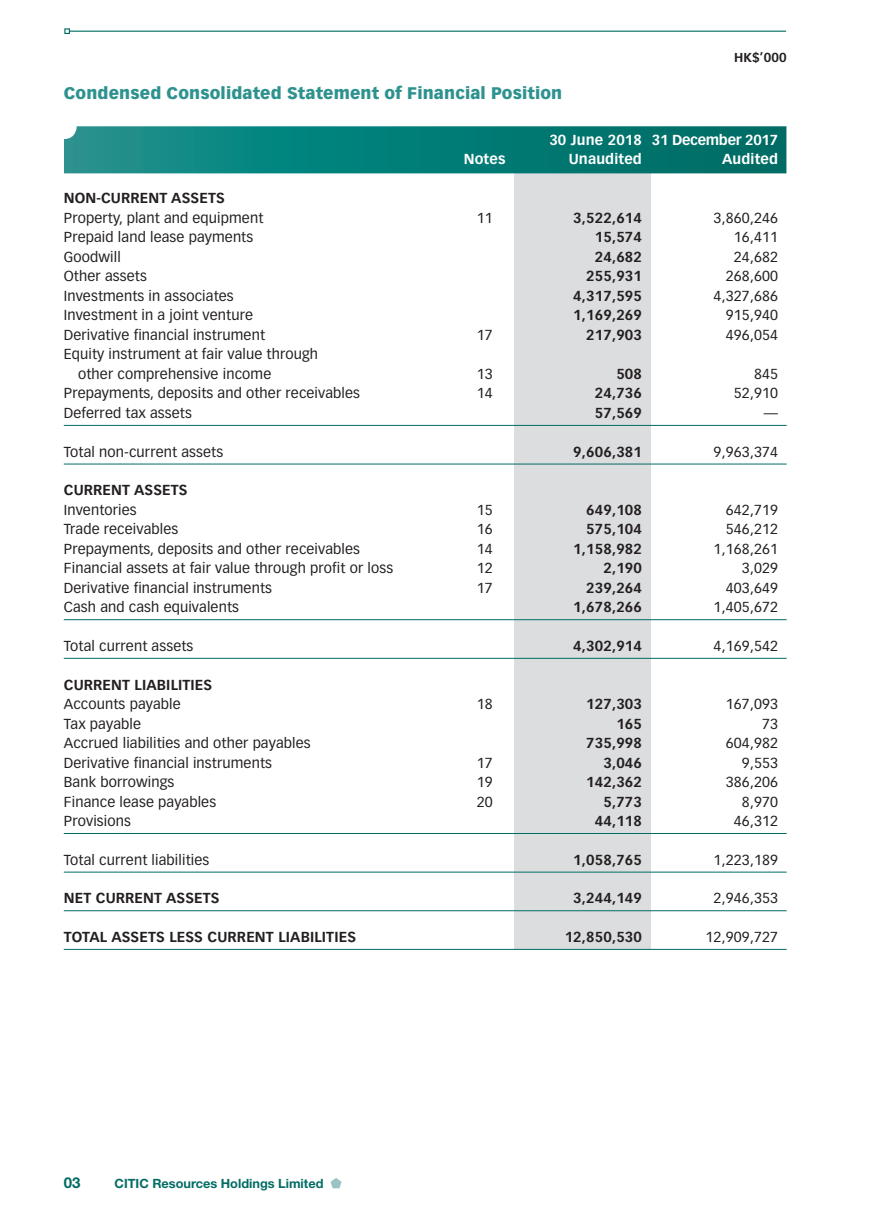
<style>
.page{position:relative;width:893px;height:1212px;background:#fff}
.page>*{position:absolute;margin:0;border:0;box-sizing:border-box;transform-origin:0 0}
.Subhead_2{font:900 16.5px "Vectora LT Std";letter-spacing:.01em;color:#2e928f}
.t1{font:700 15px "Helvetica Neue LT Std";color:#006c64}
.Table_2_Colume_Note{font:14.25px "Vectora LT Std";letter-spacing:.01em;color:#231f20}
.Table_2_Colume_Note-2{font:700 14.25px "Vectora LT Std";letter-spacing:.01em;color:#231f20}
.Table_2_Colume_Note-3{font:700 14.25px "Vectora LT Std";letter-spacing:-.02em;color:#fff}
.Table_2_Colume_Note-4{font:700 14.25px "Vectora LT Std";letter-spacing:.01em;color:#fff}
.t2{font:700 12.75px "Helvetica Neue LT Std";color:#006c64}
.Date{font:700 12.75px "Vectora LT Std";color:#231f20}
</style>
<div class="page">
<hr style="left:69px;top:31px;width:717px;height:1px;background:#006c64">
<svg style="left:64px;top:28px;width:6px;height:6px"></svg>
<svg style="left:331px;top:1178px;width:11px;height:10px"></svg>
<div style="left:514px;top:139px;width:137px;height:810px;background:#dcdddf"></div>
<svg style="left:64px;top:126px;width:722px;height:47px;background:#097f79"></svg>
<hr style="left:64px;top:425px;width:723px;height:1px;background:#006c64">
<hr style="left:64px;top:464px;width:723px;height:1px;background:#006c64">
<hr style="left:64px;top:619px;width:723px;height:1px;background:#006c64">
<hr style="left:64px;top:658px;width:723px;height:1px;background:#006c64">
<hr style="left:64px;top:833px;width:723px;height:1px;background:#006c64">
<hr style="left:64px;top:872px;width:723px;height:1px;background:#006c64">
<hr style="left:64px;top:910px;width:723px;height:1px;background:#006c64">
<hr style="left:64px;top:949px;width:723px;height:1px;background:#006c64">
<p class="Date" style="left:734px;top:49px;width:54px">HK$’000</p>
<p class="Subhead_2" style="left:64px;top:83px;width:500px">Condensed Consolidated Statement of Financial Position</p>
<p class="Table_2_Colume_Note-3" style="left:549px;top:131px;width:230px">30 June 2018 31 December 2017</p>
<p class="Table_2_Colume_Note-4" style="left:464px;top:151px;width:43px">Notes</p>
<p class="Table_2_Colume_Note-4" style="left:569px;top:151px;width:75px">Unaudited</p>
<p class="Table_2_Colume_Note-4" style="left:722px;top:151px;width:58px">Audited</p>
<p class="Table_2_Colume_Note-2" style="left:64px;top:190px;width:163px">NON-CURRENT ASSETS</p>
<p class="Table_2_Colume_Note" style="left:64px;top:210px;width:201px">Property, plant and equipment</p>
<p class="Table_2_Colume_Note" style="left:477px;top:210px;width:17px">11</p>
<p class="Table_2_Colume_Note-2" style="left:573px;top:209px;width:70px">3,522,614</p>
<p class="Table_2_Colume_Note" style="left:714px;top:210px;width:66px">3,860,246</p>
<p class="Table_2_Colume_Note" style="left:64px;top:229px;width:191px">Prepaid land lease payments</p>
<p class="Table_2_Colume_Note-2" style="left:595px;top:229px;width:49px">15,574</p>
<p class="Table_2_Colume_Note" style="left:734px;top:229px;width:46px">16,411</p>
<p class="Table_2_Colume_Note" style="left:64px;top:249px;width:58px">Goodwill</p>
<p class="Table_2_Colume_Note-2" style="left:595px;top:248px;width:49px">24,682</p>
<p class="Table_2_Colume_Note" style="left:734px;top:249px;width:46px">24,682</p>
<p class="Table_2_Colume_Note" style="left:64px;top:268px;width:85px">Other assets</p>
<p class="Table_2_Colume_Note-2" style="left:586px;top:268px;width:57px">255,931</p>
<p class="Table_2_Colume_Note" style="left:726px;top:268px;width:54px">268,600</p>
<p class="Table_2_Colume_Note" style="left:64px;top:288px;width:171px">Investments in associates</p>
<p class="Table_2_Colume_Note-2" style="left:573px;top:287px;width:70px">4,317,595</p>
<p class="Table_2_Colume_Note" style="left:714px;top:288px;width:66px">4,327,686</p>
<p class="Table_2_Colume_Note" style="left:64px;top:307px;width:191px">Investment in a joint venture</p>
<p class="Table_2_Colume_Note-2" style="left:573px;top:307px;width:70px">1,169,269</p>
<p class="Table_2_Colume_Note" style="left:726px;top:307px;width:54px">915,940</p>
<p class="Table_2_Colume_Note" style="left:64px;top:327px;width:203px">Derivative financial instrument</p>
<p class="Table_2_Colume_Note" style="left:477px;top:327px;width:17px">17</p>
<p class="Table_2_Colume_Note-2" style="left:586px;top:326px;width:57px">217,903</p>
<p class="Table_2_Colume_Note" style="left:726px;top:327px;width:54px">496,054</p>
<p class="Table_2_Colume_Note" style="left:64px;top:346px;width:256px">Equity instrument at fair value through</p>
<p class="Table_2_Colume_Note" style="left:78px;top:366px;width:195px">other comprehensive income</p>
<p class="Table_2_Colume_Note" style="left:477px;top:366px;width:17px">13</p>
<p class="Table_2_Colume_Note-2" style="left:616px;top:365px;width:27px">508</p>
<p class="Table_2_Colume_Note" style="left:754px;top:366px;width:26px">845</p>
<p class="Table_2_Colume_Note" style="left:64px;top:385px;width:298px">Prepayments, deposits and other receivables</p>
<p class="Table_2_Colume_Note" style="left:477px;top:385px;width:17px">14</p>
<p class="Table_2_Colume_Note-2" style="left:595px;top:385px;width:49px">24,736</p>
<p class="Table_2_Colume_Note" style="left:734px;top:385px;width:46px">52,910</p>
<p class="Table_2_Colume_Note" style="left:64px;top:405px;width:130px">Deferred tax assets</p>
<p class="Table_2_Colume_Note-2" style="left:595px;top:404px;width:49px">57,569</p>
<p class="Table_2_Colume_Note" style="left:764px;top:405px;width:16px">—</p>
<p class="Table_2_Colume_Note" style="left:64px;top:443px;width:161px">Total non-current assets</p>
<p class="Table_2_Colume_Note-2" style="left:573px;top:443px;width:70px">9,606,381</p>
<p class="Table_2_Colume_Note" style="left:714px;top:443px;width:66px">9,963,374</p>
<p class="Table_2_Colume_Note-2" style="left:64px;top:481px;width:125px">CURRENT ASSETS</p>
<p class="Table_2_Colume_Note" style="left:64px;top:501px;width:74px">Inventories</p>
<p class="Table_2_Colume_Note" style="left:477px;top:501px;width:17px">15</p>
<p class="Table_2_Colume_Note-2" style="left:586px;top:501px;width:57px">649,108</p>
<p class="Table_2_Colume_Note" style="left:726px;top:501px;width:54px">642,719</p>
<p class="Table_2_Colume_Note" style="left:64px;top:521px;width:116px">Trade receivables</p>
<p class="Table_2_Colume_Note" style="left:477px;top:521px;width:17px">16</p>
<p class="Table_2_Colume_Note-2" style="left:586px;top:520px;width:57px">575,104</p>
<p class="Table_2_Colume_Note" style="left:726px;top:521px;width:54px">546,212</p>
<p class="Table_2_Colume_Note" style="left:64px;top:540px;width:298px">Prepayments, deposits and other receivables</p>
<p class="Table_2_Colume_Note" style="left:477px;top:540px;width:17px">14</p>
<p class="Table_2_Colume_Note-2" style="left:573px;top:540px;width:70px">1,158,982</p>
<p class="Table_2_Colume_Note" style="left:714px;top:540px;width:66px">1,168,261</p>
<p class="Table_2_Colume_Note" style="left:64px;top:560px;width:331px">Financial assets at fair value through profit or loss</p>
<p class="Table_2_Colume_Note" style="left:477px;top:560px;width:17px">12</p>
<p class="Table_2_Colume_Note-2" style="left:603px;top:559px;width:40px">2,190</p>
<p class="Table_2_Colume_Note" style="left:742px;top:560px;width:38px">3,029</p>
<p class="Table_2_Colume_Note" style="left:64px;top:579px;width:210px">Derivative financial instruments</p>
<p class="Table_2_Colume_Note" style="left:477px;top:579px;width:17px">17</p>
<p class="Table_2_Colume_Note-2" style="left:586px;top:579px;width:57px">239,264</p>
<p class="Table_2_Colume_Note" style="left:726px;top:579px;width:54px">403,649</p>
<p class="Table_2_Colume_Note" style="left:64px;top:599px;width:177px">Cash and cash equivalents</p>
<p class="Table_2_Colume_Note-2" style="left:573px;top:598px;width:70px">1,678,266</p>
<p class="Table_2_Colume_Note" style="left:714px;top:599px;width:66px">1,405,672</p>
<p class="Table_2_Colume_Note" style="left:64px;top:637px;width:131px">Total current assets</p>
<p class="Table_2_Colume_Note-2" style="left:573px;top:637px;width:70px">4,302,914</p>
<p class="Table_2_Colume_Note" style="left:714px;top:637px;width:66px">4,169,542</p>
<p class="Table_2_Colume_Note-2" style="left:64px;top:676px;width:150px">CURRENT LIABILITIES</p>
<p class="Table_2_Colume_Note" style="left:64px;top:696px;width:118px">Accounts payable</p>
<p class="Table_2_Colume_Note" style="left:477px;top:696px;width:17px">18</p>
<p class="Table_2_Colume_Note-2" style="left:586px;top:695px;width:57px">127,303</p>
<p class="Table_2_Colume_Note" style="left:726px;top:696px;width:54px">167,093</p>
<p class="Table_2_Colume_Note" style="left:64px;top:715px;width:79px">Tax payable</p>
<p class="Table_2_Colume_Note-2" style="left:616px;top:715px;width:27px">165</p>
<p class="Table_2_Colume_Note" style="left:762px;top:715px;width:17px">73</p>
<p class="Table_2_Colume_Note" style="left:64px;top:735px;width:248px">Accrued liabilities and other payables</p>
<p class="Table_2_Colume_Note-2" style="left:586px;top:734px;width:57px">735,998</p>
<p class="Table_2_Colume_Note" style="left:726px;top:735px;width:54px">604,982</p>
<p class="Table_2_Colume_Note" style="left:64px;top:754px;width:210px">Derivative financial instruments</p>
<p class="Table_2_Colume_Note" style="left:477px;top:754px;width:17px">17</p>
<p class="Table_2_Colume_Note-2" style="left:603px;top:754px;width:40px">3,046</p>
<p class="Table_2_Colume_Note" style="left:742px;top:754px;width:38px">9,553</p>
<p class="Table_2_Colume_Note" style="left:64px;top:774px;width:112px">Bank borrowings</p>
<p class="Table_2_Colume_Note" style="left:477px;top:774px;width:17px">19</p>
<p class="Table_2_Colume_Note-2" style="left:586px;top:773px;width:57px">142,362</p>
<p class="Table_2_Colume_Note" style="left:726px;top:774px;width:54px">386,206</p>
<p class="Table_2_Colume_Note" style="left:64px;top:793px;width:154px">Finance lease payables</p>
<p class="Table_2_Colume_Note" style="left:477px;top:793px;width:17px">20</p>
<p class="Table_2_Colume_Note-2" style="left:603px;top:793px;width:40px">5,773</p>
<p class="Table_2_Colume_Note" style="left:742px;top:793px;width:38px">8,970</p>
<p class="Table_2_Colume_Note" style="left:64px;top:813px;width:69px">Provisions</p>
<p class="Table_2_Colume_Note-2" style="left:595px;top:812px;width:49px">44,118</p>
<p class="Table_2_Colume_Note" style="left:734px;top:813px;width:46px">46,312</p>
<p class="Table_2_Colume_Note" style="left:64px;top:851px;width:147px">Total current liabilities</p>
<p class="Table_2_Colume_Note-2" style="left:573px;top:851px;width:70px">1,058,765</p>
<p class="Table_2_Colume_Note" style="left:714px;top:851px;width:66px">1,223,189</p>
<p class="Table_2_Colume_Note-2" style="left:64px;top:889px;width:157px">NET CURRENT ASSETS</p>
<p class="Table_2_Colume_Note-2" style="left:573px;top:889px;width:70px">3,244,149</p>
<p class="Table_2_Colume_Note" style="left:714px;top:890px;width:66px">2,946,353</p>
<p class="Table_2_Colume_Note-2" style="left:64px;top:928px;width:294px">TOTAL ASSETS LESS CURRENT LIABILITIES</p>
<p class="Table_2_Colume_Note-2" style="left:565px;top:928px;width:79px">12,850,530</p>
<p class="Table_2_Colume_Note" style="left:706px;top:928px;width:74px">12,909,727</p>
<p class="t1" style="left:64px;top:1173px;width:18px">03</p>
<p class="t2" style="left:115px;top:1176px;width:210px">CITIC Resources Holdings Limited</p>
</div>
